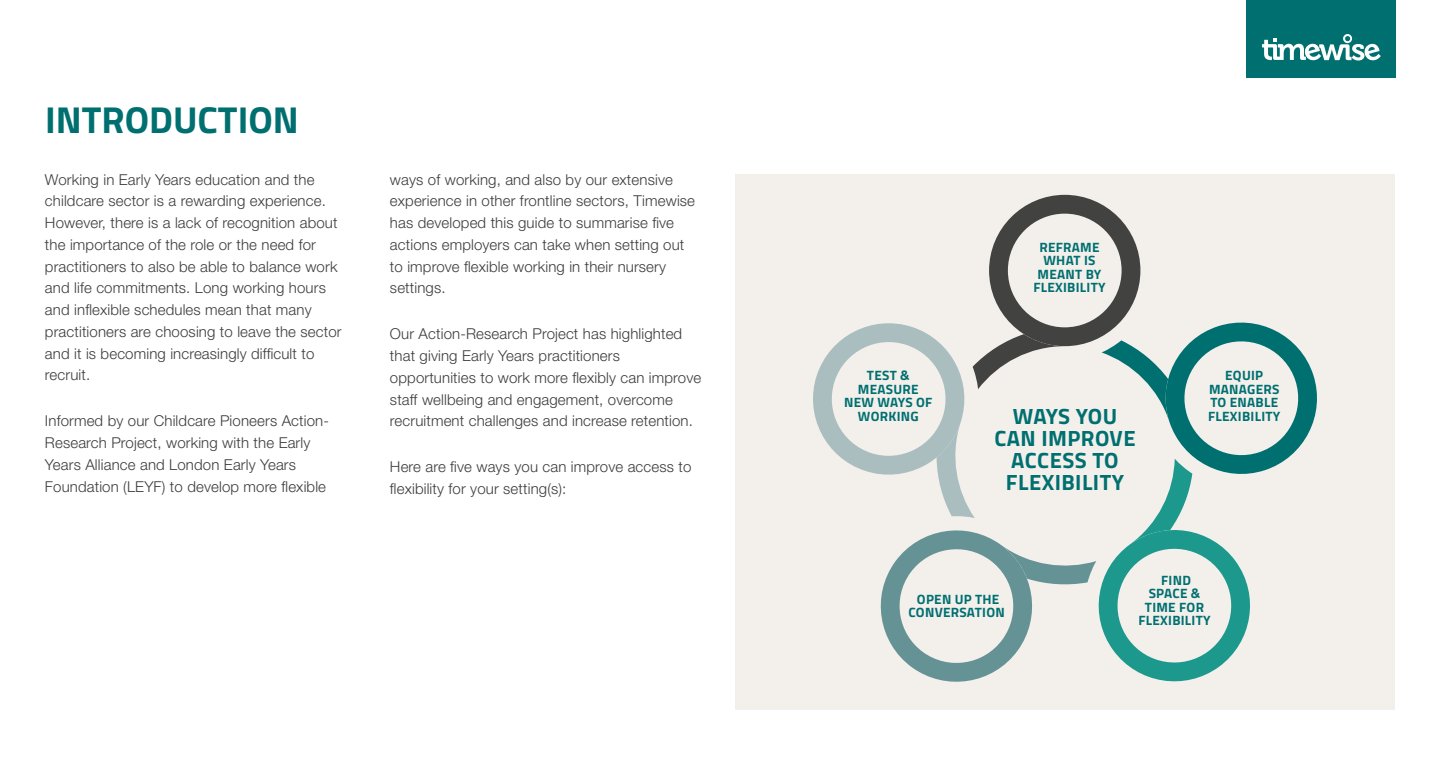
<style>
.page{position:relative;width:1440px;height:765px;background:#fff}
.page>*{position:absolute;margin:0;border:0;box-sizing:border-box;transform-origin:0 0}
.t1{font:700 37.5px "Titillium Web";color:#006f70}
.t2{font:700 22.05px/22px "Titillium Web";letter-spacing:.02em;color:#006f70;text-align:center}
.t3{font:300 15px/21.8px "Helvetica Neue LT Std";letter-spacing:.01em;color:#3c3c3b}
.t4{font:700 13.5px/13.5px "Titillium Web";letter-spacing:.02em;color:#006f70;text-align:center}
</style>
<div class="page">
<div style="left:1246px;top:0;width:150px;height:77px;background:#006f70"></div>
<svg style="left:1262px;top:34px;width:119px;height:27px"></svg>
<div style="left:735px;top:174px;width:660px;height:536px;background:#f3f0ec"></div>
<svg style="left:813px;top:195px;width:504px;height:487px"></svg>
<h1 class="t1" style="left:45px;top:91px;width:255px">INTRODUCTION</h1>
<p class="t3" style="left:45px;top:168px;width:298px">Working in Early Years education and the childcare sector is a rewarding experience.<br>However, there is a lack of recognition about the importance of the role or the need for practitioners to also be able to balance work and life commitments. Long working hours and inflexible schedules mean that many practitioners are choosing to leave the sector and it is becoming increasingly difficult to recruit.</p>
<p class="t3" style="left:45px;top:410px;width:286px">Informed by our Childcare Pioneers Action-Research Project, working with the Early Years Alliance and London Early Years Foundation (LEYF) to develop more flexible</p>
<p class="t3" style="left:390px;top:168px;width:307px">ways of working, and also by our extensive experience in other frontline sectors, Timewise has developed this guide to summarise five actions employers can take when setting out to improve flexible working in their nursery settings.</p>
<p class="t3" style="left:390px;top:323px;width:313px">Our Action-Research Project has highlighted that giving Early Years practitioners opportunities to work more flexibly can improve staff wellbeing and engagement, overcome recruitment challenges and increase retention.</p>
<p class="t3" style="left:390px;top:456px;width:303px">Here are five ways you can improve access to flexibility for your setting(s):</p>
<p class="t4" style="left:844px;top:368px;width:90px">TEST &amp;<br>MEASURE<br>NEW WAYS OF<br>WORKING</p>
<p class="t4" style="left:1033px;top:240px;width:74px">REFRAME<br>WHAT IS<br>MEANT BY<br>FLEXIBILITY</p>
<h2 class="t2" style="left:994px;top:404px;width:143px">WAYS YOU<br>CAN IMPROVE<br>ACCESS TO<br>FLEXIBILITY</h2>
<p class="t4" style="left:1208px;top:368px;width:74px">EQUIP<br>MANAGERS<br>TO ENABLE<br>FLEXIBILITY</p>
<p class="t4" style="left:908px;top:592px;width:98px">OPEN UP THE<br>CONVERSATION</p>
<p class="t4" style="left:1138px;top:573px;width:74px">FIND<br>SPACE &amp;<br>TIME FOR<br>FLEXIBILITY</p>
</div>
